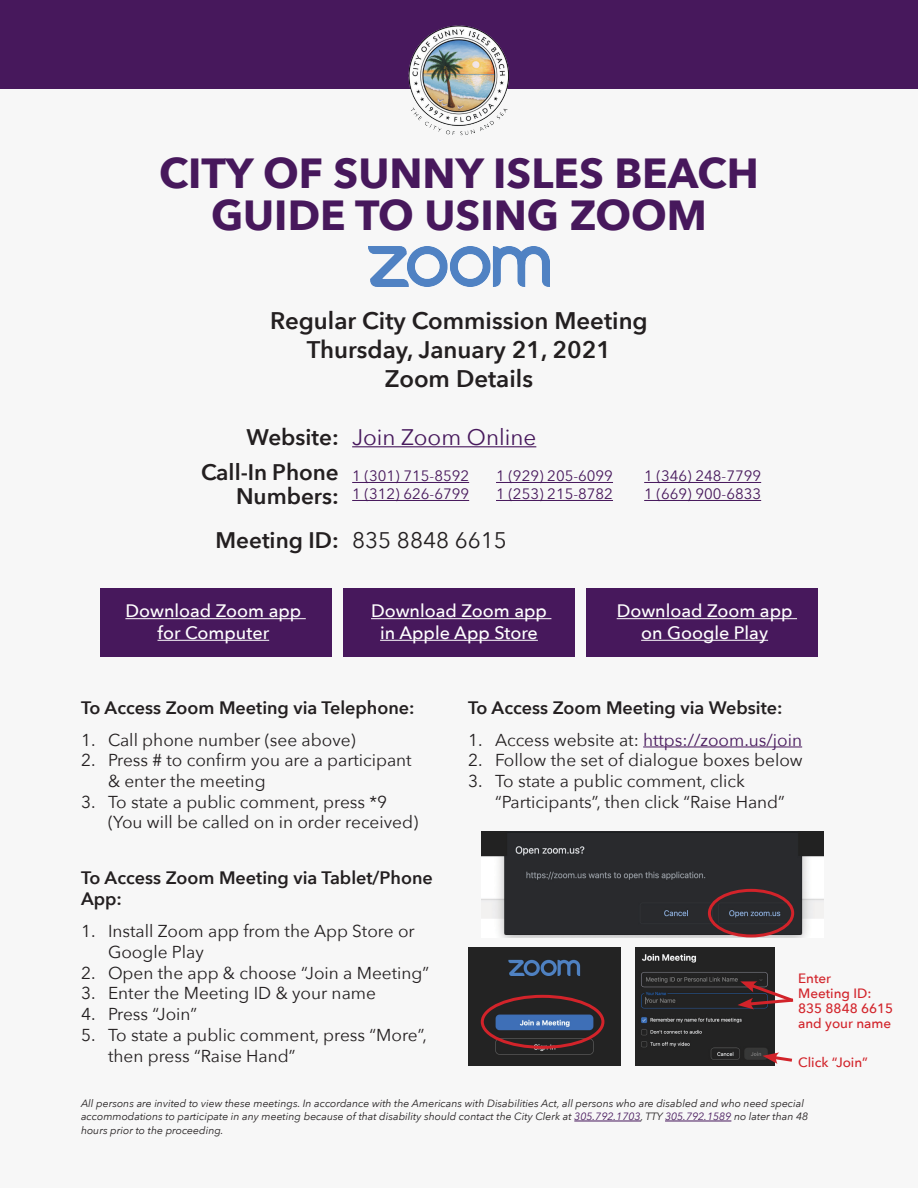
<style>
.page{position:relative;width:918px;height:1188px;background:#f7f7f7}
.page>*{position:absolute;margin:0;border:0;box-sizing:border-box;transform-origin:0 0}
.Header_h1{font:700 42px/42px "Avenir Next";color:#47185c;text-align:center}
.date_h2{font:600 24px "Avenir Next";color:#231f20}
.zoom_details_h3{font:600 22.5px/24px "Avenir Next";color:#231f20;text-align:right}
.zoom_url_p{font:22.5px "Avenir Next";color:#47185c}
.zoom_id_p{font:22.5px "Avenir Next";color:#231f20}
.how_to_access_subhea{font:600 18px/21.6px "Avenir Next";color:#231f20}
.links{font:500 18px/21.6px "Avenir Next";color:#fff;text-align:center}
.how_to_access_detail{font:17.25px/20.7px "Avenir Next";color:#231f20}
.how_to_access_detail-2{font:17.25px "Avenir Next";color:#47185c}
.phone_numbers_p{font:15px "Avenir Next";color:#47185c}
.t1{font:500 13.5px/15px "Avenir Next";color:#d2232a}
.botto_itallics_7pt_p{font:italic 10.5px/13.5px "Avenir Next";color:#231f20}
.s1{color:#231f20}
.s2{color:#47185c}
</style>
<div class="page">
<div style="left:0;top:0;width:918px;height:88px;background:#47185c"></div>
<img style="left:401px;top:25px;width:116px;height:111px">
<hr style="left:574px;top:1121px;width:67px;height:1px;background:#47185c">
<hr style="left:665px;top:1121px;width:66px;height:1px;background:#47185c">
<hr style="left:643px;top:747px;width:159px;height:1px;background:#47185c">
<img style="left:482px;top:831px;width:342px;height:106px">
<img style="left:468px;top:947px;width:152px;height:119px">
<img style="left:635px;top:947px;width:139px;height:119px">
<div style="left:100px;top:588px;width:232px;height:68px;background:#47185c"></div>
<div style="left:343px;top:588px;width:232px;height:68px;background:#47185c"></div>
<div style="left:586px;top:588px;width:232px;height:68px;background:#47185c"></div>
<img style="left:369px;top:246px;width:180px;height:41px">
<div style="left:708px;top:889px;width:86px;height:48px;border:3px solid #d2232a;border-radius:50%"></div>
<div style="left:481px;top:995px;width:123px;height:54px;border:3px solid #d2232a;border-radius:50%"></div>
<svg style="left:738px;top:981px;width:56px;height:28px"></svg>
<svg style="left:763px;top:1052px;width:29px;height:12px"></svg>
<hr style="left:125px;top:618px;width:181px;height:1px;background:#fff">
<hr style="left:158px;top:640px;width:111px;height:1px;background:#fff">
<hr style="left:371px;top:618px;width:180px;height:1px;background:#fff">
<hr style="left:380px;top:640px;width:158px;height:1px;background:#fff">
<hr style="left:617px;top:618px;width:180px;height:1px;background:#fff">
<hr style="left:641px;top:640px;width:127px;height:1px;background:#fff">
<hr style="left:352px;top:446px;width:184px;height:1px;background:#47185c">
<hr style="left:352px;top:482px;width:117px;height:1px;background:#47185c">
<hr style="left:352px;top:500px;width:117px;height:1px;background:#47185c">
<hr style="left:496px;top:482px;width:117px;height:1px;background:#47185c">
<hr style="left:496px;top:500px;width:117px;height:1px;background:#47185c">
<hr style="left:644px;top:482px;width:117px;height:1px;background:#47185c">
<hr style="left:644px;top:500px;width:117px;height:1px;background:#47185c">
<h1 class="Header_h1" style="left:159px;top:151px;width:601px">CITY OF SUNNY ISLES BEACH<br>GUIDE TO USING ZOOM</h1>
<h2 class="date_h2" style="left:270px;top:300px;width:379px">Regular City Commission Meeting</h2>
<h2 class="date_h2" style="left:307px;top:329px;width:306px">Thursday, January 21, 2021</h2>
<h2 class="date_h2" style="left:385px;top:358px;width:150px">Zoom Details</h2>
<p class="zoom_url_p" style="left:352px;top:418px;width:186px">Join Zoom Online</p>
<p class="phone_numbers_p" style="left:352px;top:463px;width:118px">1 (301) 715-8592</p>
<p class="phone_numbers_p" style="left:352px;top:481px;width:118px">1 (312) 626-6799</p>
<h3 class="zoom_details_h3" style="left:247px;top:425px;width:94px">Website:</h3>
<h3 class="zoom_details_h3" style="left:201px;top:460px;width:139px">Call-In Phone<br>Numbers:</h3>
<p class="phone_numbers_p" style="left:496px;top:463px;width:118px">1 (929) 205-6099</p>
<p class="phone_numbers_p" style="left:496px;top:481px;width:118px">1 (253) 215-8782</p>
<h3 class="zoom_details_h3" style="left:215px;top:528px;width:125px">Meeting ID:</h3>
<p class="zoom_id_p" style="left:352px;top:521px;width:156px">835 8848 6615</p>
<p class="phone_numbers_p" style="left:644px;top:463px;width:118px">1 (346) 248-7799</p>
<p class="phone_numbers_p" style="left:644px;top:481px;width:118px">1 (669) 900-6833</p>
<p class="links" style="left:125px;top:600px;width:177px">Download Zoom app for Computer</p>
<p class="links" style="left:371px;top:600px;width:177px">Download Zoom app in Apple App Store</p>
<p class="links" style="left:617px;top:600px;width:177px">Download Zoom app on Google Play</p>
<h3 class="how_to_access_subhea" style="left:81px;top:697px;width:335px">To Access Zoom Meeting via Telephone:</h3>
<h3 class="how_to_access_subhea" style="left:468px;top:697px;width:316px">To Access Zoom Meeting via Website:</h3>
<p class="how_to_access_detail" style="left:81px;top:729px;width:276px">1. Call phone number (see above)</p>
<p class="how_to_access_detail" style="left:108px;top:749px;width:305px;text-indent:-27px">2. Press # to confirm you are a participant &amp; enter the meeting</p>
<p class="how_to_access_detail" style="left:108px;top:791px;width:312px;text-indent:-27px">3. To state a public comment, press *9 (You will be called on in order received)</p>
<h3 class="how_to_access_subhea" style="left:81px;top:866px;width:353px">To Access Zoom Meeting via Tablet/Phone<br>App:</h3>
<p class="how_to_access_detail" style="left:108px;top:920px;width:308px;text-indent:-27px">1. Install Zoom app from the App Store or<br>Google Play</p>
<p class="how_to_access_detail" style="left:81px;top:962px;width:350px">2. Open the app &amp; choose “Join a Meeting”</p>
<p class="how_to_access_detail" style="left:81px;top:982px;width:296px">3. Enter the Meeting ID &amp; your name</p>
<p class="how_to_access_detail" style="left:81px;top:1003px;width:118px">4. Press “Join”</p>
<p class="how_to_access_detail" style="left:108px;top:1024px;width:320px;text-indent:-27px">5. To state a public comment, press “More”, then press “Raise Hand”</p>
<p class="how_to_access_detail-2" style="left:468px;top:725px;width:336px"><span class="s1">1. Access website at:</span> https://zoom.us/join</p>
<p class="how_to_access_detail" style="left:468px;top:749px;width:336px">2. Follow the set of dialogue boxes below</p>
<p class="how_to_access_detail" style="left:495px;top:770px;width:291px;text-indent:-27px">3. To state a public comment, click “Participants”, then click “Raise Hand”</p>
<p class="t1" style="left:798px;top:970px;width:97px">Enter<br>Meeting ID:<br>835 8848 6615 and your name</p>
<p class="t1" style="left:798px;top:1054px;width:71px">Click “Join”</p>
<p class="botto_itallics_7pt_p" style="left:81px;top:1096px;width:729px">All persons are invited to view these meetings. In accordance with the Americans with Disabilities Act, all persons who are disabled and who need special accommodations to participate in any meeting because of that disability should contact the City Clerk at <span class="s2">305.792.1703</span>, TTY <span class="s2">305.792.1589</span> no later than 48 hours prior to the proceeding.</p>
</div>
